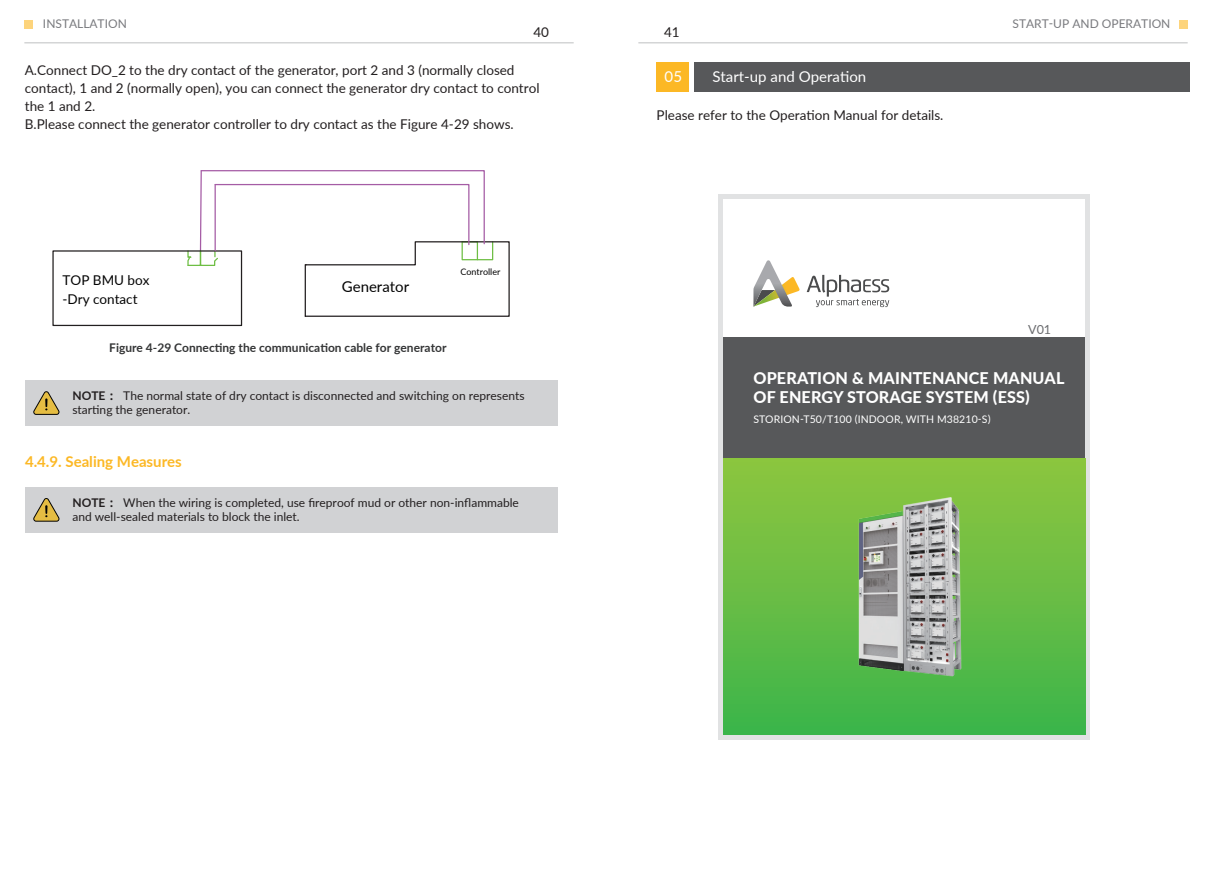
<style>
.page{position:relative;width:1212px;height:893px;background:#fff}
.page>*{position:absolute;margin:0;border:0;box-sizing:border-box;transform-origin:0 0}
.t1{font:16.2px/19.6px "Lato";color:#fff}
.t2{font:800 16.2px/19.6px "Lato";letter-spacing:.01em;color:#fff}
.t3{font:15px "Lato";color:#fff}
.t4{font:700 15px "Lato";color:#fcb825}
.t5{font:15px "Lato";color:#030303}
.t6{font:13.5px/18px "Lato";color:#231f20}
.t7{font:13.5px/19px "Lato";color:#030303}
.t8{font:12.6px "Lato";color:#6c6d70}
.t9{font:12px/14.4px "Lato";color:#231f20}
.t10{font:700 12px "Lato";color:#343536}
.t11{font:12px "Lato";color:#797a7e}
.t12{font:10.5px "Lato";letter-spacing:.01em;color:#fff}
.t13{font:9px "Lato";color:#030303}
.s1{font-weight:700}
.s2{font-family:"Alibaba Pu Hui Ti";font-weight:500}
</style>
<div class="page">
<div style="left:52px;top:250px;width:190px;height:76px;border:1px solid #231f20"></div>
<svg style="left:187px;top:170px;width:323px;height:147px"></svg>
<svg style="left:719px;top:194px;width:371px;height:545px;fill:#e1e2e3"></svg>
<div style="left:723px;top:199px;width:362px;height:256px;background:#fff"></div>
<div style="left:723px;top:338px;width:362px;height:121px;background:#57585a"></div>
<div style="left:723px;top:458px;width:362px;height:276px;background:linear-gradient(to bottom,#8fc53f,#3eb54a)"></div>
<hr style="left:24px;top:42px;width:550px;height:2px;background:#d4d5d6">
<div style="left:24px;top:20px;width:9px;height:9px;background:#fdd47c"></div>
<div style="left:1179px;top:20px;width:9px;height:9px;background:#fdd47c"></div>
<hr style="left:638px;top:42px;width:550px;height:2px;background:#d4d5d6">
<div style="left:25px;top:380px;width:532px;height:46px;background:#d1d2d4"></div>
<svg style="left:33px;top:391px;width:27px;height:24px"></svg>
<div style="left:25px;top:487px;width:532px;height:46px;background:#d1d2d4"></div>
<svg style="left:33px;top:498px;width:27px;height:24px"></svg>
<div style="left:694px;top:62px;width:495px;height:30px;background:#57585a"></div>
<div style="left:656px;top:62px;width:33px;height:30px;background:#fcb825"></div>
<img style="left:828px;top:489px;width:162px;height:194px">
<svg style="left:753px;top:260px;width:47px;height:47px"></svg>
<svg style="left:807px;top:275px;width:82px;height:32px"></svg>
<p class="t11" style="left:43px;top:15px;width:85px">INSTALLATION</p>
<p class="t11" style="left:1012px;top:15px;width:159px">START-UP AND OPERATION</p>
<p class="t6" style="left:533px;top:23px;width:17px">40</p>
<p class="t6" style="left:664px;top:23px;width:17px">41</p>
<p class="t6" style="left:25px;top:60px;width:516px">A.Connect DO_2 to the dry contact of the generator, port 2 and 3 (normally closed contact), 1 and 2 (normally open), you can connect the generator dry contact to control the 1 and 2.<br>B.Please connect the generator controller to dry contact as the Figure 4-29 shows.</p>
<p class="t7" style="left:62px;top:270px;width:89px">TOP BMU box -Dry contact</p>
<p class="t5" style="left:342px;top:275px;width:69px">Generator</p>
<p class="t13" style="left:460px;top:265px;width:42px">Controller</p>
<p class="t10" style="left:109px;top:339px;width:339px">Figure 4-29 Connecting the communication cable for generator</p>
<p class="t9" style="left:72px;top:388px;width:454px"><span class="s1">NOTE</span> <span class="s2">：</span> The normal state of dry contact is disconnected and switching on represents starting the generator.</p>
<p class="t4" style="left:25px;top:451px;width:158px">4.4.9. Sealing Measures</p>
<p class="t9" style="left:72px;top:495px;width:448px"><span class="s1">NOTE</span> <span class="s2">：</span> When the wiring is completed, use fireproof mud or other non-inflammable and well-sealed materials to block the inlet.</p>
<p class="t3" style="left:665px;top:66px;width:19px">05</p>
<p class="t3" style="left:712px;top:66px;width:155px">Start-up and Operation</p>
<p class="t6" style="left:657px;top:105px;width:288px">Please refer to the Operation Manual for details.</p>
<p class="t8" style="left:1028px;top:320px;width:25px">V01</p>
<p class="t2" style="left:753px;top:367px;width:312px">OPERATION &amp; MAINTENANCE MANUAL<br>OF ENERGY STORAGE SYSTEM (ESS)</p>
<p class="t12" style="left:753px;top:412px;width:239px">STORION-T50/T100 (INDOOR, WITH M38210-S)</p>
<p class="t1" style="left:745px;top:368px;width:232px">INSTALLATIONMANUAL<br>ENERGYSTORAGESYSTEM(ESS)<br>STORION-SMILE-T10(INDOOR)</p>
</div>
